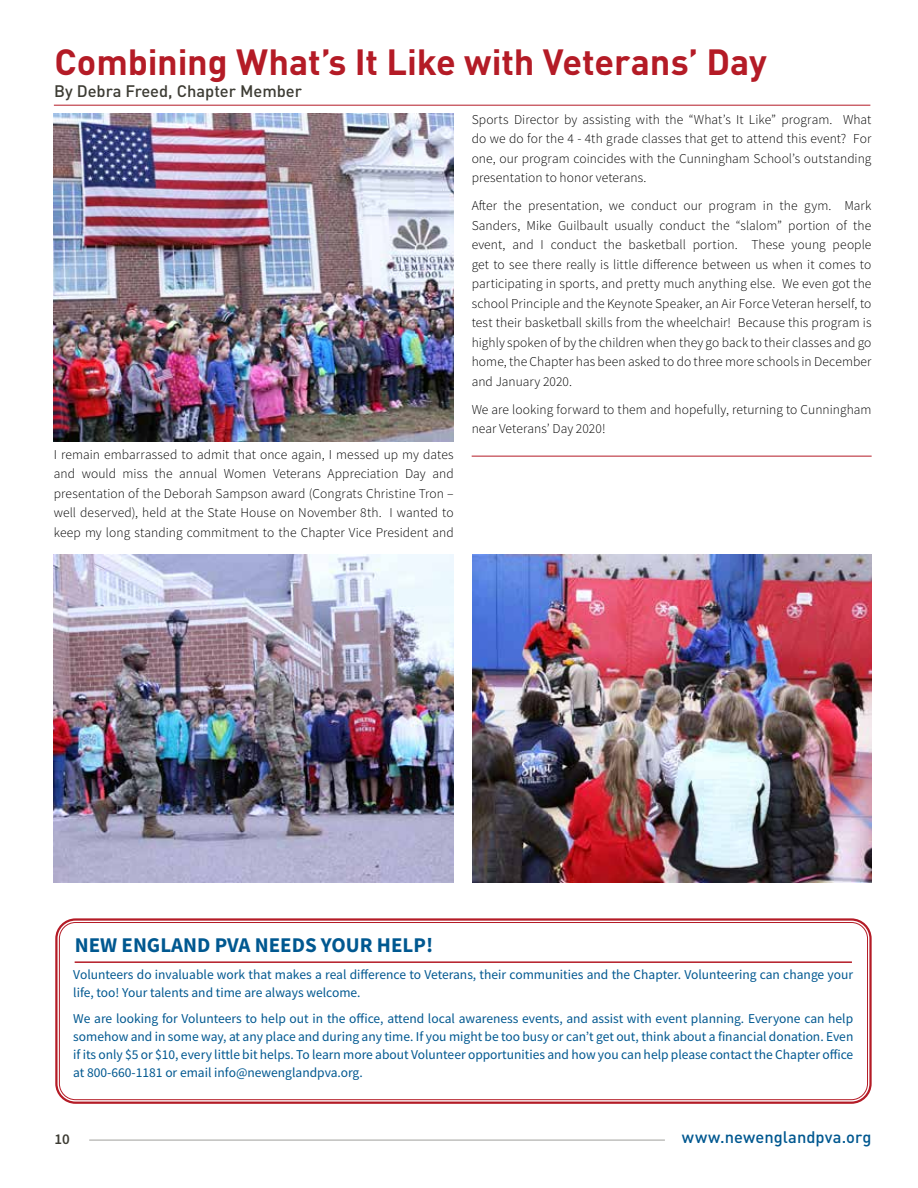
<style>
.page{position:relative;width:918px;height:1188px;background:#fff}
.page>*{position:absolute;margin:0;border:0;box-sizing:border-box;transform-origin:0 0}
.t1{font:700 36px "DINOT";letter-spacing:-.005em;color:#b41b26}
.t2{font:700 21px "Source Sans Pro";color:#005890}
.t3{font:500 16.5px "DINOT";color:#3d3c34}
.t4{font:500 16.5px "DINOT";letter-spacing:.005em;color:#005890}
.t5{font:600 15px "Source Sans Pro";color:#3d3c34}
.t6{font:300 13.5px/19.5px "Source Sans Pro";letter-spacing:.005em;color:#000;text-align:justify}
.t7{font:13.5px/18px "Source Sans Pro";color:#005890}
</style>
<div class="page">
<hr style="left:89px;top:1140px;width:576px;height:1px;background:#3d3c34">
<img style="left:54px;top:114px;width:400px;height:328px">
<img style="left:54px;top:554px;width:400px;height:328px">
<img style="left:472px;top:554px;width:400px;height:328px">
<hr style="left:54px;top:105px;width:816px;height:1px;background:#b41b26">
<hr style="left:472px;top:456px;width:400px;height:1px;background:#b41b26">
<div style="left:55px;top:918px;width:817px;height:186px;border:2px solid #b41b26;border-radius:19px"></div>
<div style="left:59px;top:922px;width:809px;height:178px;border:1px solid #b41b26;border-radius:16px"></div>
<hr style="left:75px;top:961px;width:777px;height:2px;background:#b41b26">
<h1 class="t1" style="left:54px;top:38px;width:714px">Combining What’s It Like with Veterans’ Day</h1>
<p class="t3" style="left:54px;top:80px;width:249px">By Debra Freed, Chapter Member</p>
<p class="t6" style="left:54px;top:445px;width:401px">I remain embarrassed to admit that once again, I messed up my dates and would miss the annual Women Veterans Appreciation Day and presentation of the Deborah Sampson award (Congrats Christine Tron – well deserved), held at the State House on November 8th. I wanted to keep my long standing commitment to the Chapter Vice President and</p>
<p class="t6" style="left:472px;top:110px;width:401px">Sports Director by assisting with the “What’s It Like” program. What do we do for the 4 - 4th grade classes that get to attend this event? For one, our program coincides with the Cunningham School’s outstanding presentation to honor veterans.</p>
<p class="t6" style="left:472px;top:196px;width:401px">After the presentation, we conduct our program in the gym. Mark Sanders, Mike Guilbault usually conduct the “slalom” portion of the event, and I conduct the basketball portion. These young people get to see there really is little difference between us when it comes to participating in sports, and pretty much anything else. We even got the school Principle and the Keynote Speaker, an Air Force Veteran herself, to test their basketball skills from the wheelchair! Because this program is highly spoken of by the children when they go back to their classes and go home, the Chapter has been asked to do three more schools in December and January 2020.</p>
<p class="t6" style="left:472px;top:399px;width:401px">We are looking forward to them and hopefully, returning to Cunningham near Veterans’ Day 2020!</p>
<h2 class="t2" style="left:75px;top:931px;width:360px">NEW ENGLAND PVA NEEDS YOUR HELP!</h2>
<p class="t7" style="left:73px;top:965px;width:781px">Volunteers do invaluable work that makes a real difference to Veterans, their communities and the Chapter. Volunteering can change your life, too! Your talents and time are always welcome.</p>
<p class="t7" style="left:73px;top:1010px;width:782px;text-align:justify">We are looking for Volunteers to help out in the office, attend local awareness events, and assist with event planning. Everyone can help somehow and in some way, at any place and during any time. If you might be too busy or can’t get out, think about a financial donation. Even if its only $5 or $10, every little bit helps. To learn more about Volunteer opportunities and how you can help please contact the Chapter office at 800-660-1181 or email info@newenglandpva.org.</p>
<p class="t5" style="left:54px;top:1130px;width:17px">10</p>
<p class="t4" style="left:682px;top:1126px;width:191px">www.newenglandpva.org</p>
</div>
